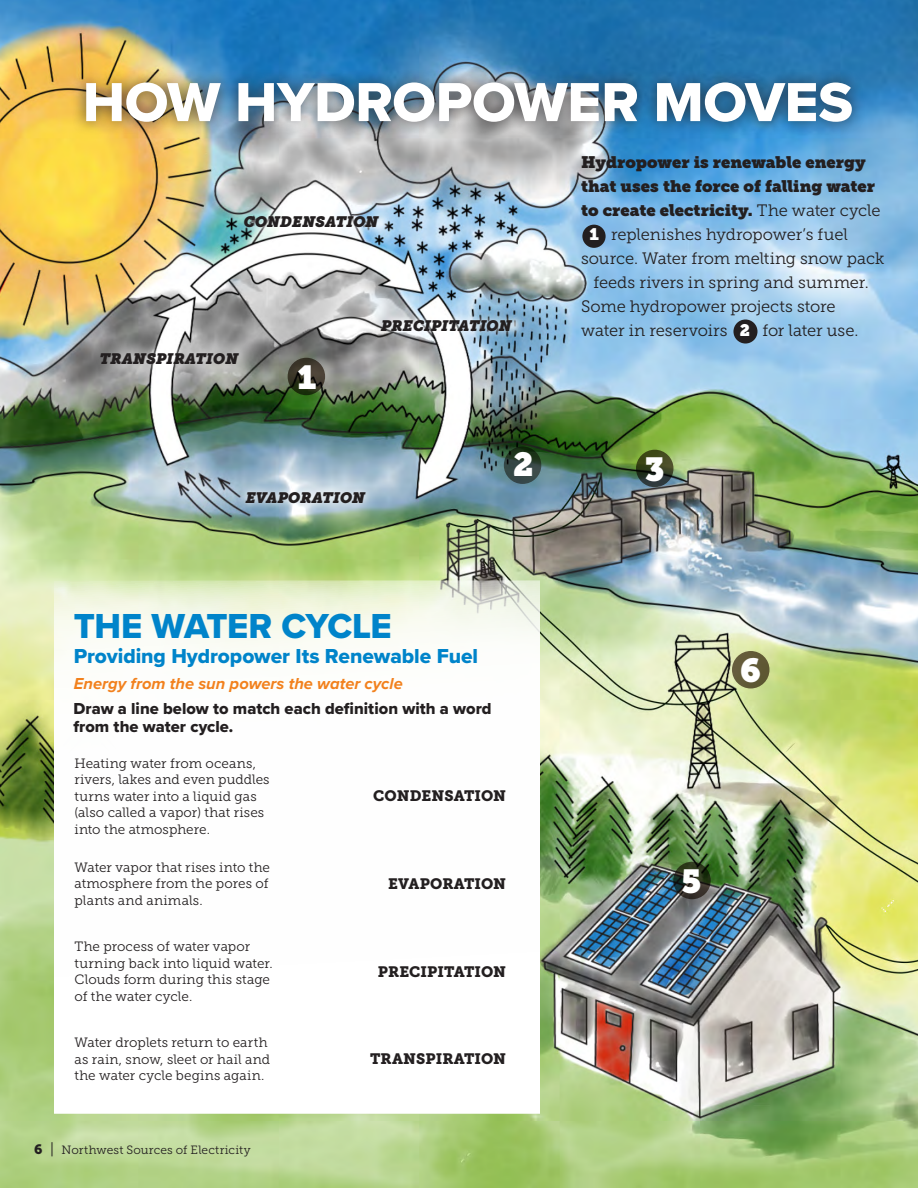
<style>
.page{position:relative;width:918px;height:1188px;background:#fff}
.page>*{position:absolute;margin:0;border:0;box-sizing:border-box;transform-origin:0 0}
.subhead{font:57px "Proxima Nova Extrabld";letter-spacing:-.005em;color:#fff}
.subhead-2{font:36px "Proxima Nova Extrabld";letter-spacing:-.02em;color:#0084ca}
.t1{font:33px "Museo Slab";color:#fff}
.subhead-3{font:21px "Proxima Nova Extrabld";letter-spacing:-.005em;color:#0084ca}
.t2{font:16.5px "Museo Slab 300";letter-spacing:-.005em;color:#231f20}
.t3{font:16.5px "Museo Slab";color:#231f20}
.subhead-4{font:16.5px/18px "Proxima Nova Extrabld";color:#231f20}
.subhead-5{font:italic 700 16.5px "Proxima Nova";color:#f2811d}
.t4{font:italic 15px "Museo Slab 1000";color:#231f20}
.t5{font:15px "Museo Slab 900";color:#231f20}
.t6{font:13.5px/16.5px "Museo Slab 300";letter-spacing:.005em;color:#231f20}
.t7{font:12px "Museo Slab 300";letter-spacing:.015em;color:#231f20}
.s1{font-family:"Museo Slab 900";font-size:13.5px}
.s2{font-size:15px}
.s3{font-family:"Museo Slab 300"}
.s4{font-family:"Museo Slab";color:#fff}
</style>
<div class="page">
<img style="left:0;top:0;width:918px;height:1188px">
<div style="left:733px;top:320px;width:25px;height:24px;background:#231f20;border-radius:50%"></div>
<div style="left:582px;top:225px;width:24px;height:23px;background:#231f20;border-radius:50%"></div>
<div style="left:71px;top:68px;width:847px;height:68px;background:#231f20;opacity:.75"></div>
<svg style="left:244px;top:211px;width:149px;height:26px"></svg>
<svg style="left:380px;top:312px;width:147px;height:27px"></svg>
<svg style="left:238px;top:484px;width:135px;height:26px"></svg>
<svg style="left:94px;top:338px;width:165px;height:41px"></svg>
<svg style="left:54px;top:580px;width:486px;height:533px"></svg>
<svg style="left:287px;top:357px;width:39px;height:39px"></svg>
<div style="left:286px;top:356px;width:41px;height:41px;border:2px solid #fff;border-radius:50%"></div>
<svg style="left:503px;top:446px;width:39px;height:39px"></svg>
<div style="left:502px;top:445px;width:41px;height:40px;border:2px solid #fff;border-radius:50%"></div>
<svg style="left:731px;top:650px;width:39px;height:39px"></svg>
<div style="left:730px;top:650px;width:41px;height:40px;border:2px solid #fff;border-radius:50%"></div>
<svg style="left:635px;top:449px;width:39px;height:39px"></svg>
<div style="left:634px;top:448px;width:41px;height:41px;border:2px solid #fff;border-radius:50%"></div>
<svg style="left:673px;top:861px;width:39px;height:39px"></svg>
<div style="left:672px;top:860px;width:40px;height:41px;border:2px solid #fff;border-radius:50%"></div>
<p class="subhead" style="left:83px;top:60px;width:772px">HOW HYDROPOWER MOVES</p>
<p class="t4" style="left:243px;top:213px;width:136px">CONDENSATION</p>
<p class="t4" style="left:99px;top:350px;width:140px">TRANSPIRATION</p>
<p class="t1" style="left:297px;top:357px;width:20px">1</p>
<p class="t4" style="left:380px;top:317px;width:132px">PRECIPITATION</p>
<p class="t4" style="left:245px;top:489px;width:121px">EVAPORATION</p>
<p class="t1" style="left:513px;top:445px;width:22px">2</p>
<p class="subhead-2" style="left:74px;top:599px;width:319px">THE WATER CYCLE</p>
<p class="subhead-3" style="left:74px;top:641px;width:406px">Providing Hydropower Its Renewable Fuel</p>
<p class="subhead-5" style="left:74px;top:671px;width:330px">Energy from the sun powers the water cycle</p>
<p class="subhead-4" style="left:73px;top:699px;width:420px">Draw a line below to match each definition with a word from the water cycle.</p>
<p class="t6" style="left:75px;top:755px;width:197px">Heating water from oceans, rivers, lakes and even puddles turns water into a liquid gas (also called a vapor) that rises into the atmosphere.</p>
<p class="t5" style="left:373px;top:787px;width:134px">CONDENSATION</p>
<p class="t6" style="left:75px;top:859px;width:197px;text-align:justify">Water vapor that rises into the atmosphere from the pores of plants and animals.</p>
<p class="t6" style="left:75px;top:939px;width:200px">The process of water vapor turning back into liquid water.<br>Clouds form during this stage of the water cycle.</p>
<p class="t6" style="left:75px;top:1035px;width:197px">Water droplets return to earth as rain, snow, sleet or hail and the water cycle begins again.</p>
<p class="t7" style="left:34px;top:1143px;width:218px"><span class="s1">6</span> <span class="s2">|</span> Northwest Sources of Electricity</p>
<p class="t5" style="left:388px;top:875px;width:119px">EVAPORATION</p>
<p class="t5" style="left:378px;top:963px;width:130px">PRECIPITATION</p>
<p class="t5" style="left:370px;top:1050px;width:138px">TRANSPIRATION</p>
<p class="t3" style="left:581px;top:153px;width:286px">Hydropower is renewable energy</p>
<p class="t3" style="left:581px;top:177px;width:295px">that uses the force of falling water</p>
<p class="t3" style="left:581px;top:201px;width:301px">to create electricity. <span class="s3">The water cycle</span></p>
<p class="t2" style="left:589px;top:226px;width:260px"><span class="s4">1</span> replenishes hydropower’s fuel</p>
<p class="t2" style="left:581px;top:250px;width:305px">source. Water from melting snow pack</p>
<p class="t2" style="left:594px;top:274px;width:277px">feeds rivers in spring and summer.</p>
<p class="t2" style="left:581px;top:298px;width:256px">Some hydropower projects store</p>
<p class="t2" style="left:581px;top:322px;width:279px">water in reservoirs <span class="s4">2</span> for later use.</p>
<p class="t1" style="left:645px;top:450px;width:21px">3</p>
<p class="t1" style="left:740px;top:651px;width:22px">6</p>
<p class="t1" style="left:682px;top:862px;width:21px">5</p>
</div>
